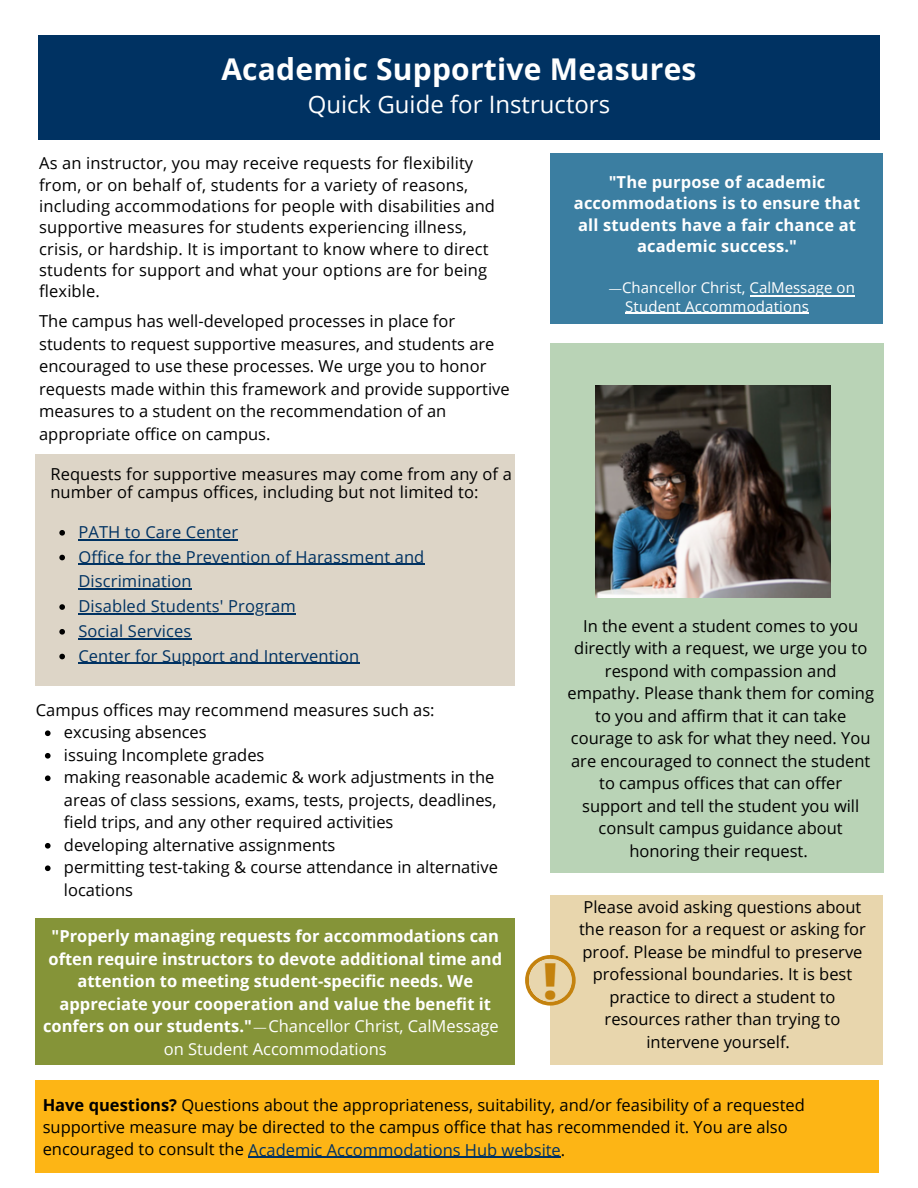
<style>
.page{position:relative;width:918px;height:1188px;background:#fff}
.page>*{position:absolute;margin:0;border:0;box-sizing:border-box;transform-origin:0 0}
.t1{font:800 49.65px "Open Sans";color:#c4820e}
.t2{font:700 30px "Open Sans";letter-spacing:.01em;color:#fff}
.t3{font:24px "Open Sans";color:#fff}
.t4{font:16.5px/22.5px "Open Sans";color:#000}
.t5{font:700 16.5px/22.5px "Open Sans";color:#fff;text-align:center}
.t6{font:16.5px/24.8px "Open Sans";letter-spacing:.01em;color:#003262}
.t7{font:15px/19px "Open Sans";color:#fff}
.s1{font-family:"Minion Pro"}
.s2{font-family:"Times";font-weight:400}
.s3{font-weight:400}
.s4{font-weight:700}
.s5{color:#003262}
</style>
<div class="page">
<div style="left:36px;top:1080px;width:843px;height:92px;background:#fdb515"></div>
<div style="left:550px;top:153px;width:333px;height:171px;background:#3b7ea1"></div>
<div style="left:36px;top:454px;width:479px;height:232px;background:#ddd5c7"></div>
<div style="left:36px;top:919px;width:479px;height:146px;background:#859438"></div>
<div style="left:550px;top:895px;width:333px;height:170px;background:#e8d6ad"></div>
<div style="left:550px;top:343px;width:333px;height:530px;background:#b9d3b6"></div>
<hr style="left:78px;top:613px;width:218px;height:1px;background:#003262">
<hr style="left:625px;top:313px;width:184px;height:1px;background:#fff">
<hr style="left:78px;top:539px;width:160px;height:1px;background:#003262">
<hr style="left:78px;top:564px;width:347px;height:1px;background:#003262">
<hr style="left:78px;top:588px;width:114px;height:2px;background:#003262">
<hr style="left:78px;top:638px;width:113px;height:1px;background:#003262">
<hr style="left:248px;top:1157px;width:313px;height:1px;background:#003262">
<div style="left:39px;top:36px;width:841px;height:104px;background:#003262"></div>
<svg style="left:59px;top:530px;width:6px;height:6px"></svg>
<svg style="left:59px;top:555px;width:6px;height:5px"></svg>
<svg style="left:59px;top:604px;width:6px;height:6px"></svg>
<svg style="left:59px;top:629px;width:6px;height:6px"></svg>
<svg style="left:59px;top:654px;width:6px;height:5px"></svg>
<svg style="left:45px;top:730px;width:6px;height:6px"></svg>
<svg style="left:45px;top:753px;width:6px;height:6px"></svg>
<svg style="left:45px;top:775px;width:6px;height:6px"></svg>
<svg style="left:45px;top:843px;width:6px;height:6px"></svg>
<svg style="left:45px;top:865px;width:6px;height:6px"></svg>
<hr style="left:78px;top:663px;width:281px;height:1px;background:#003262">
<img style="left:595px;top:386px;width:235px;height:211px">
<svg style="left:525px;top:955px;width:51px;height:51px"></svg>
<div style="left:529px;top:959px;width:43px;height:43px;background:#e8d6ad;border-radius:50%"></div>
<hr style="left:750px;top:295px;width:105px;height:1px;background:#fff">
<p class="t2" style="left:221px;top:48px;width:477px">Academic Supportive Measures</p>
<p class="t3" style="left:308px;top:87px;width:304px">Quick Guide for Instructors</p>
<p class="t4" style="left:39px;top:152px;width:457px;line-height:21.3px">As an instructor, you may receive requests for flexibility from, or on behalf of, students for a variety of reasons, including accommodations for people with disabilities and supportive measures for students experiencing illness, crisis, or hardship. It is important to know where to direct students for support and what your options are for being flexible.</p>
<p class="t4" style="left:39px;top:310px;width:472px">The campus has well-developed processes in place for students to request supportive measures, and students are encouraged to use these processes. We urge you to honor requests made within this framework and provide supportive measures to a student on the recommendation of an appropriate office on campus.</p>
<p class="t4" style="left:50px;top:465px;width:463px;line-height:18px">Requests for supportive measures may come from any of a number of campus offices, including but not limited to:</p>
<p class="t6" style="left:78px;top:519px;width:161px">PATH to Care Center</p>
<p class="t6" style="left:78px;top:544px;width:348px">Office for the Prevention of Harassment and<br>Discrimination</p>
<p class="t6" style="left:78px;top:593px;width:219px">Disabled Students' Program</p>
<p class="t6" style="left:78px;top:618px;width:114px">Social Services</p>
<p class="t6" style="left:78px;top:643px;width:282px">Center for Support and Intervention</p>
<p class="t4" style="left:36px;top:698px;width:400px">Campus offices may recommend measures such as:</p>
<p class="t4" style="left:64px;top:721px;width:144px">excusing absences</p>
<p class="t4" style="left:64px;top:743px;width:202px">issuing Incomplete grades</p>
<p class="t4" style="left:64px;top:766px;width:434px">making reasonable academic &amp; work adjustments in the areas of class sessions, exams, tests, projects, deadlines, field trips, and any other required activities</p>
<p class="t4" style="left:64px;top:833px;width:273px">developing alternative assignments</p>
<p class="t4" style="left:64px;top:856px;width:435px">permitting test-taking &amp; course attendance in alternative locations</p>
<p class="t5" style="left:574px;top:171px;width:288px;line-height:21.3px">"The purpose of academic accommodations is to ensure that all students have a fair chance at academic success."</p>
<p class="t7" style="left:625px;top:277px;width:231px;text-indent:-17px"><span class="s1">—</span>Chancellor Christ, CalMessage on<br>Student Accommodations</p>
<p class="t4" style="left:567px;top:614px;width:308px;text-align:center">In the event a student comes to you directly with a request, we urge you to respond with compassion and empathy. Please thank them for coming to you and affirm that it can take courage to ask for what they need. You are encouraged to connect the student to campus offices that can offer support and tell the student you will consult campus guidance about honoring their request.</p>
<p class="t4" style="left:579px;top:895px;width:288px">Please avoid asking questions about the reason for a request or asking for proof. Please be mindful to preserve</p>
<p class="t5" style="left:43px;top:924px;width:461px">"Properly managing requests for accommodations can often require instructors to devote additional time and attention to meeting student-specific needs. We appreciate your cooperation and value the benefit it confers on our students."<span class="s2">—</span><span class="s3">Chancellor Christ, CalMessage on Student Accommodations</span></p>
<p class="t1" style="left:543px;top:946px;width:16px">!</p>
<p class="t4" style="left:593px;top:962px;width:261px">professional boundaries. It is best</p>
<p class="t4" style="left:609px;top:985px;width:228px">practice to direct a student to</p>
<p class="t4" style="left:605px;top:1007px;width:237px">resources rather than trying to</p>
<p class="t4" style="left:646px;top:1030px;width:145px">intervene yourself.</p>
<p class="t4" style="left:43px;top:1093px;width:764px"><span class="s4">Have questions?</span> Questions about the appropriateness, suitability, and/or feasibility of a requested supportive measure may be directed to the campus office that has recommended it. You are also encouraged to consult the <span class="s5">Academic Accommodations Hub website</span>.</p>
</div>
